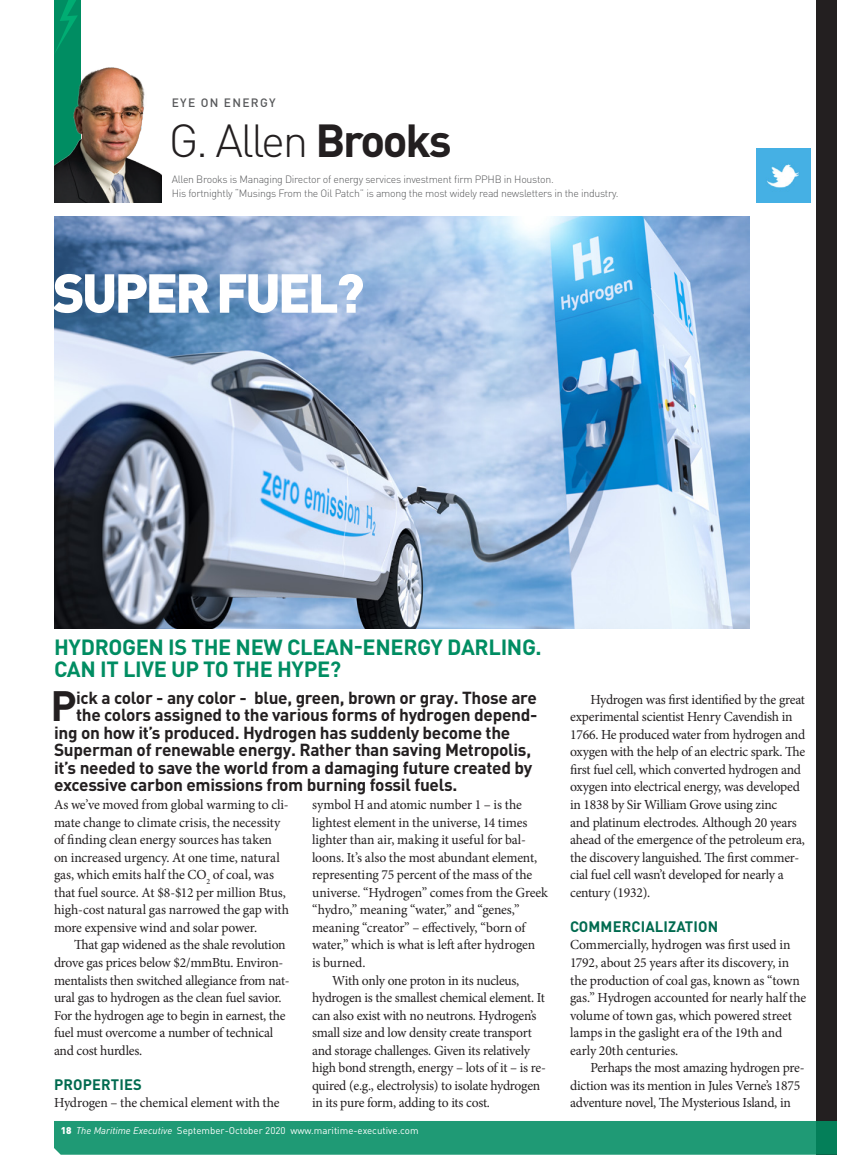
<style>
.page{position:relative;width:864px;height:1175px;background:#fff}
.page>*{position:absolute;margin:0;border:0;box-sizing:border-box;transform-origin:0 0}
.t1{font:900 54px "DINOT";letter-spacing:-.055em;color:#fff}
.COLUMNIST_name{font:300 45.75px "DINOT";letter-spacing:-.05em;color:#231f20}
.NEW_INTRO{font:700 41.85px "DINOT";color:#231f20}
.TITLE_2{font:700 21.75px/22.5px "DINOT";letter-spacing:-.015em;color:#008d62}
.NEW_INTRO-2{font:700 17.25px "DINOT";letter-spacing:-.015em;color:#231f20}
.SUBHEADS{font:700 15px "DINOT";letter-spacing:.01em;color:#006a4f}
.BODY{font:13.8px/17.5px "Minion Pro";letter-spacing:-.015em;color:#231f20}
.BODY_no_indent{font:13.8px/17.5px "Minion Pro";letter-spacing:-.01em;color:#231f20}
.COLUMN_type{font:500 12px "DINOT";letter-spacing:.11em;color:#57585a}
.COLUMNIST_bio{font:300 10.5px/13.5px "DINOT";letter-spacing:-.025em;color:#57585a}
.t2{font:9.75px "DIN";color:#fff}
.s1{font-weight:700}
.s2{font-weight:900}
.s3{font-style:italic}
</style>
<div class="page">
<div style="left:817px;top:0;width:20px;height:1154px;background:#231f20"></div>
<div style="left:54px;top:1120px;width:783px;height:34px;background:#1f9a75"></div>
<img style="left:54px;top:216px;width:695px;height:412px">
<div style="left:54px;top:0;width:27px;height:202px;background:#008d62"></div>
<img style="left:756px;top:148px;width:55px;height:54px">
<img style="left:54px;top:67px;width:107px;height:135px">
<svg style="left:55px;top:0;width:23px;height:52px"></svg>
<p class="COLUMN_type" style="left:172px;top:94px;width:105px">EYE ON ENERGY</p>
<p class="COLUMNIST_name" style="left:169px;top:109px;width:285px">G. Allen <span class="s1">Brooks</span></p>
<p class="COLUMNIST_bio" style="left:172px;top:172px;width:448px">Allen Brooks is Managing Director of energy services investment firm PPHB in Houston.<br>His fortnightly “Musings From the Oil Patch” is among the most widely read newsletters in the industry.</p>
<p class="t1" style="left:53px;top:256px;width:313px">SUPER FUEL?</p>
<p class="TITLE_2" style="left:54px;top:635px;width:489px">HYDROGEN IS THE NEW CLEAN-ENERGY DARLING.<br>CAN IT LIVE UP TO THE HYPE?</p>
<p class="NEW_INTRO" style="left:51px;top:677px;width:28px">P</p>
<p class="NEW_INTRO-2" style="left:76px;top:685px;width:462px">ick a color - any color - blue, green, brown or gray. Those are</p>
<p class="NEW_INTRO-2" style="left:76px;top:703px;width:463px">the colors assigned to the various forms of hydrogen depend-</p>
<p class="NEW_INTRO-2" style="left:54px;top:720px;width:458px">ing on how it’s produced. Hydrogen has suddenly become the</p>
<p class="NEW_INTRO-2" style="left:54px;top:738px;width:479px">Superman of renewable energy. Rather than saving Metropolis,</p>
<p class="NEW_INTRO-2" style="left:54px;top:756px;width:480px">it’s needed to save the world from a damaging future created by</p>
<p class="NEW_INTRO-2" style="left:54px;top:773px;width:405px">excessive carbon emissions from burning fossil fuels.</p>
<p class="BODY_no_indent" style="left:54px;top:796px;width:237px">As we’ve moved from global warming to cli&shy;mate change to climate crisis, the necessity of finding clean energy sources has taken on increased urgency. At one time, natural gas, which emits half the CO<sub>2</sub> of coal, was that fuel source. At $8-$12 per million Btus, high-cost natural gas narrowed the gap with more expensive wind and solar power.</p>
<p class="BODY" style="left:54px;top:936px;width:237px;text-indent:20px">That gap widened as the shale revolution drove gas prices below $2/mmBtu. Environ&shy;mentalists then switched allegiance from nat&shy;ural gas to hydrogen as the clean fuel savior.<br>For the hydrogen age to begin in earnest, the fuel must overcome a number of technical and cost hurdles.</p>
<p class="SUBHEADS" style="left:54px;top:1074px;width:89px">PROPERTIES</p>
<p class="BODY_no_indent" style="left:54px;top:1094px;width:227px">Hydrogen – the chemical element with the</p>
<p class="BODY_no_indent" style="left:312px;top:796px;width:237px">symbol H and atomic number 1 – is the lightest element in the universe, 14 times lighter than air, making it useful for bal&shy;loons. It’s also the most abundant element, representing 75 percent of the mass of the universe. “Hydrogen” comes from the Greek “hydro,” meaning “water,” and “genes,” meaning “creator” – effectively, “born of water,” which is what is left after hydrogen<br>is burned.</p>
<p class="BODY" style="left:312px;top:971px;width:235px;text-indent:20px">With only one proton in its nucleus, hydrogen is the smallest chemical element. It can also exist with no neutrons. Hydrogen’s small size and low density create transport and storage challenges. Given its relatively high bond strength, energy – lots of it – is re&shy;quired (e.g., electrolysis) to isolate hydrogen in its pure form, adding to its cost.</p>
<p class="t2" style="left:61px;top:1124px;width:359px"><span class="s2">18</span> <span class="s3">The Maritime Executive</span> September-October 2020 www.maritime-executive.com</p>
<p class="BODY" style="left:570px;top:690px;width:237px;text-indent:20px">Hydrogen was first identified by the great experimental scientist Henry Cavendish in 1766. He produced water from hydrogen and oxygen with the help of an electric spark. The first fuel cell, which converted hydrogen and oxygen into electrical energy, was developed in 1838 by Sir William Grove using zinc<br>and platinum electrodes. Although 20 years ahead of the emergence of the petroleum era, the discovery languished. The first commer&shy;cial fuel cell wasn’t developed for nearly a century (1932).</p>
<p class="SUBHEADS" style="left:570px;top:916px;width:150px">COMMERCIALIZATION</p>
<p class="BODY_no_indent" style="left:570px;top:936px;width:238px">Commercially, hydrogen was first used in 1792, about 25 years after its discovery, in the production of coal gas, known as “town gas.” Hydrogen accounted for nearly half the volume of town gas, which powered street lamps in the gaslight era of the 19th and early 20th centuries.</p>
<p class="BODY" style="left:570px;top:1059px;width:236px;text-indent:20px">Perhaps the most amazing hydrogen pre&shy;diction was its mention in Jules Verne’s 1875 adventure novel, The Mysterious Island, in</p>
</div>
